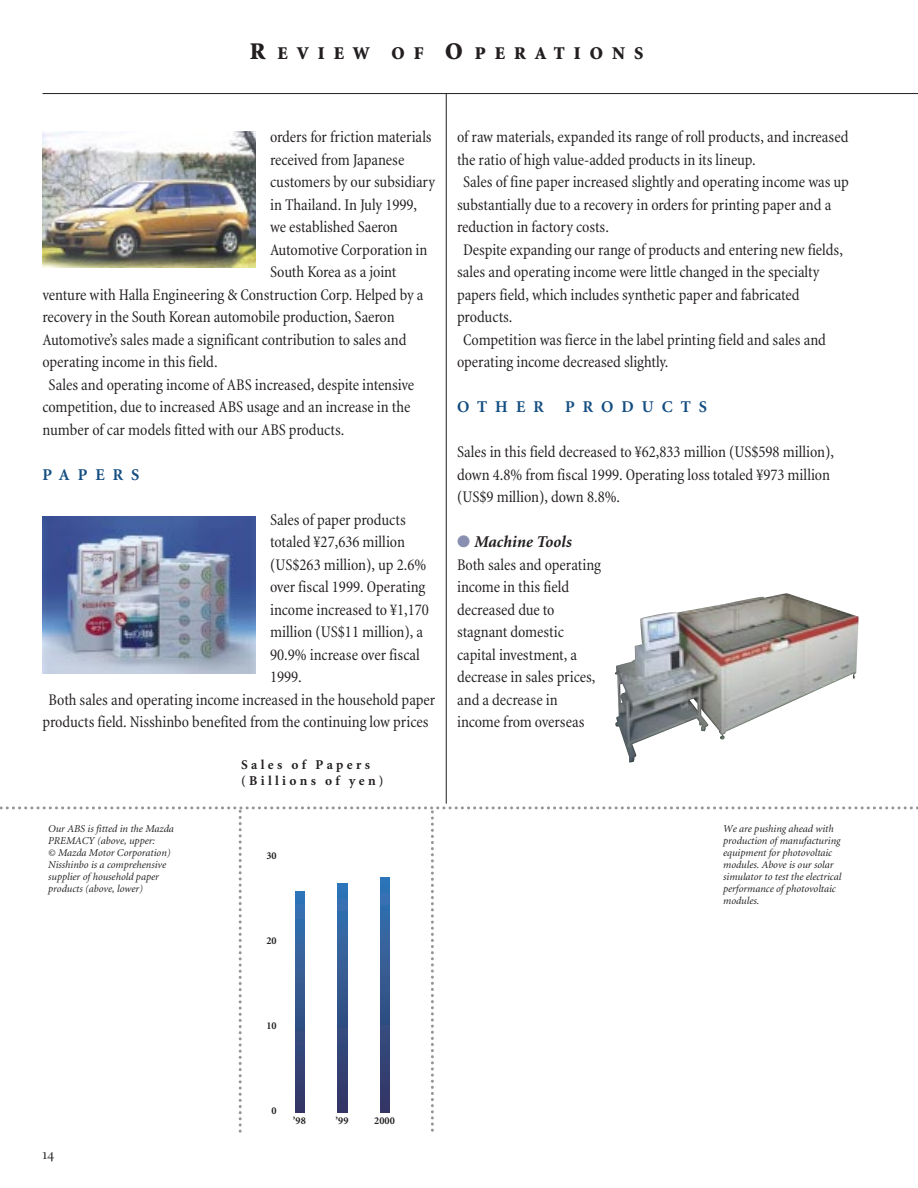
<style>
.page{position:relative;width:918px;height:1188px;background:#fff}
.page>*{position:absolute;margin:0;border:0;box-sizing:border-box;transform-origin:0 0}
.t1{font:900 18px "Minion";letter-spacing:.5em;color:#231f20}
.t2{font:condensed 16.5px/22.5px "Minion";color:#231f20}
.t3{font:700 16.5px "Minion";letter-spacing:.49em;color:#144e82}
.t4{font:700 13.5px/16.5px "Minion";letter-spacing:.245em;color:#231f20}
.t5{font:italic 10.5px/12px "Minion";color:#231f20}
.t6{font:700 10.5px "Minion";color:#231f20}
.s1{font-size:24px}
.s2{color:#888fb1}
.s3{font-weight:700;font-style:italic;font-stretch:normal}
</style>
<div class="page">
<img style="left:43px;top:517px;width:212px;height:157px">
<img style="left:43px;top:131px;width:212px;height:137px">
<hr style="left:446px;top:94px;width:1px;height:710px;background:#231f20">
<hr style="left:43px;top:93px;width:875px;height:1px;background:#231f20">
<svg style="left:0;top:806px;width:918px;height:325px"></svg>
<img style="left:615px;top:593px;width:244px;height:170px">
<p class="t1" style="left:250px;top:47px;width:395px"><span class="s1">R</span> EVIEW OF <span class="s1">O</span> PERATIONS</p>
<p class="t2" style="left:270px;top:127px;width:163px">orders for friction materials</p>
<p class="t2" style="left:270px;top:149px;width:136px">received from Japanese</p>
<p class="t2" style="left:270px;top:172px;width:167px">customers by our subsidiary</p>
<p class="t2" style="left:270px;top:194px;width:149px">in Thailand. In July 1999,</p>
<p class="t2" style="left:270px;top:217px;width:129px">we established Saeron</p>
<p class="t2" style="left:270px;top:239px;width:159px">Automotive Corporation in</p>
<p class="t2" style="left:270px;top:262px;width:128px">South Korea as a joint</p>
<p class="t2" style="left:43px;top:284px;width:382px">venture with Halla Engineering &amp; Construction Corp. Helped by a</p>
<p class="t2" style="left:43px;top:307px;width:354px">recovery in the South Korean automobile production, Saeron</p>
<p class="t2" style="left:43px;top:329px;width:366px">Automotive’s sales made a significant contribution to sales and</p>
<p class="t2" style="left:43px;top:352px;width:177px">operating income in this field.</p>
<p class="t2" style="left:49px;top:374px;width:367px">Sales and operating income of ABS increased, despite intensive</p>
<p class="t2" style="left:43px;top:397px;width:369px">competition, due to increased ABS usage and an increase in the</p>
<p class="t2" style="left:43px;top:419px;width:303px">number of car models fitted with our ABS products.</p>
<p class="t3" style="left:43px;top:468px;width:98px">PAPERS</p>
<p class="t2" style="left:270px;top:509px;width:137px">Sales of paper products</p>
<p class="t2" style="left:270px;top:532px;width:136px">totaled ¥27,636 million</p>
<p class="t2" style="left:270px;top:554px;width:158px">(US$263 million), up 2.6%</p>
<p class="t2" style="left:270px;top:577px;width:157px">over fiscal 1999. Operating</p>
<p class="t2" style="left:270px;top:599px;width:160px">income increased to ¥1,170</p>
<p class="t2" style="left:270px;top:622px;width:155px">million (US$11 million), a</p>
<p class="t2" style="left:270px;top:644px;width:151px">90.9% increase over fiscal</p>
<p class="t2" style="left:270px;top:667px;width:33px">1999.</p>
<p class="t2" style="left:49px;top:689px;width:388px">Both sales and operating income increased in the household paper</p>
<p class="t2" style="left:43px;top:712px;width:387px">products field. Nisshinbo benefited from the continuing low prices</p>
<p class="t5" style="left:48px;top:824px;width:127px">Our ABS is fitted in the Mazda<br>PREMACY (above, upper:<br>© Mazda Motor Corporation)<br>Nisshinbo is a comprehensive supplier of household paper products (above, lower)</p>
<p class="t4" style="left:241px;top:757px;width:144px">Sales of Papers (Billions of yen)</p>
<p class="t6" style="left:266px;top:852px;width:12px">30</p>
<p class="t6" style="left:266px;top:937px;width:12px">20</p>
<p class="t2" style="left:457px;top:127px;width:393px">of raw materials, expanded its range of roll products, and increased</p>
<p class="t2" style="left:457px;top:149px;width:300px">the ratio of high value-added products in its lineup.</p>
<p class="t2" style="left:463px;top:172px;width:387px">Sales of fine paper increased slightly and operating income was up</p>
<p class="t2" style="left:457px;top:194px;width:376px">substantially due to a recovery in orders for printing paper and a</p>
<p class="t2" style="left:457px;top:217px;width:153px">reduction in factory costs.</p>
<p class="t2" style="left:463px;top:239px;width:381px">Despite expanding our range of products and entering new fields,</p>
<p class="t2" style="left:457px;top:262px;width:364px">sales and operating income were little changed in the specialty</p>
<p class="t2" style="left:457px;top:284px;width:344px">papers field, which includes synthetic paper and fabricated</p>
<p class="t2" style="left:457px;top:307px;width:57px">products.</p>
<p class="t2" style="left:463px;top:329px;width:364px">Competition was fierce in the label printing field and sales and</p>
<p class="t2" style="left:457px;top:352px;width:213px">operating income decreased slightly.</p>
<p class="t3" style="left:457px;top:400px;width:88px">OTHER</p>
<p class="t3" style="left:565px;top:400px;width:143px">PRODUCTS</p>
<p class="t2" style="left:457px;top:442px;width:379px">Sales in this field decreased to ¥62,833 million (US$598 million), down 4.8% from fiscal 1999. Operating loss totaled ¥973 million (US$9 million), down 8.8%.</p>
<p class="t2" style="left:457px;top:532px;width:146px"><span class="s2">●</span> <span class="s3">Machine Tools<br></span>Both sales and operating income in this field decreased due to stagnant domestic capital investment, a decrease in sales prices, and a decrease in income from overseas</p>
<p class="t5" style="left:723px;top:824px;width:120px">We are pushing ahead with production of manufacturing equipment for photovoltaic modules. Above is our solar simulator to test the electrical performance of photovoltaic modules.</p>
<p class="t6" style="left:266px;top:1022px;width:12px">10</p>
<p class="t6" style="left:272px;top:1107px;width:7px">0</p>
<p class="t6" style="left:293px;top:1117px;width:14px">’98</p>
<p class="t6" style="left:336px;top:1117px;width:14px">’99</p>
<p class="t6" style="left:374px;top:1117px;width:22px">2000</p>
</div>
